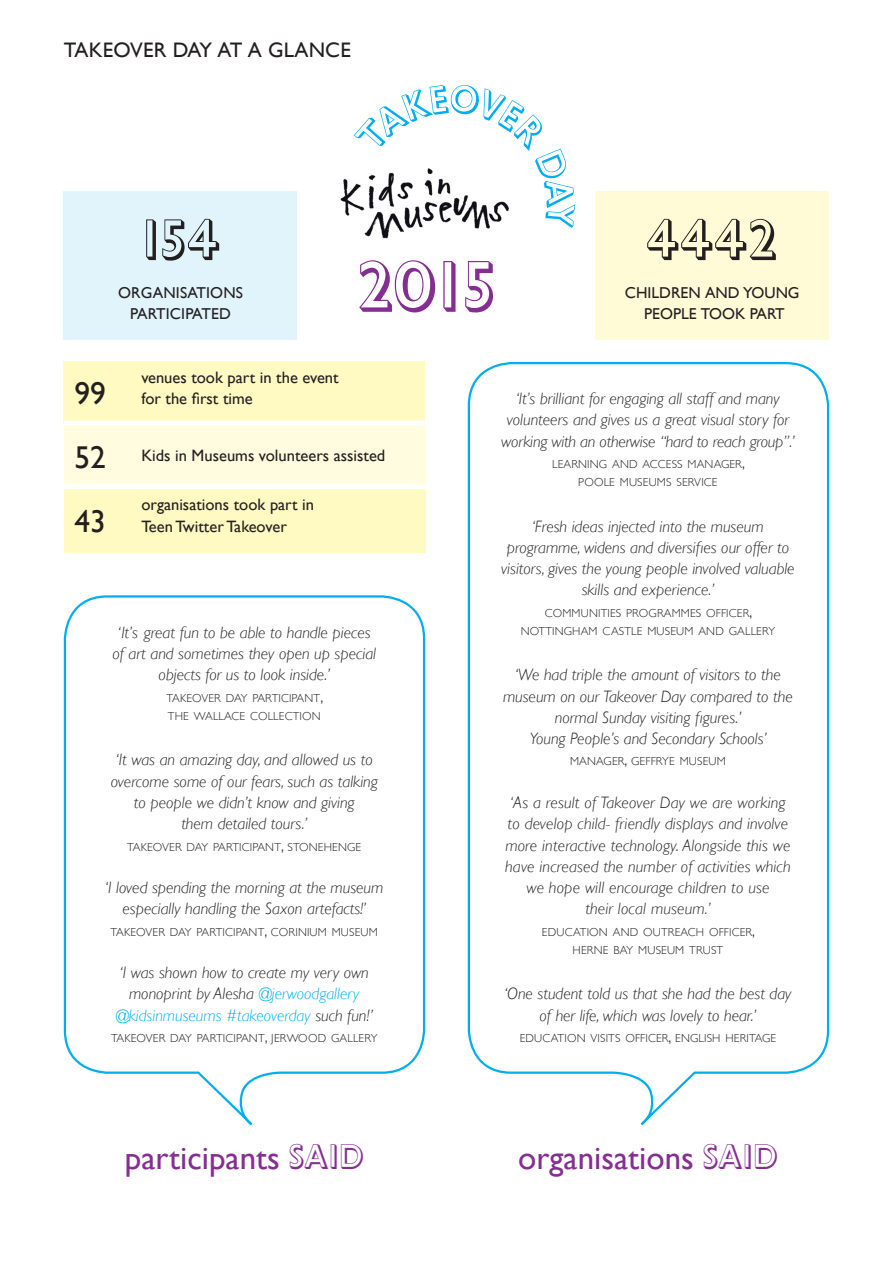
<style>
.page{position:relative;width:893px;height:1263px;background:#fff}
.page>*{position:absolute;margin:0;border:0;box-sizing:border-box;transform-origin:0 0}
.t1{font:67.5px "Gill Sans Std Shadowed";color:#852e92}
.t2{font:54px "Gill Sans Std Shadowed";letter-spacing:.025em;color:#231f20}
.t3{font:33px "Gill Sans";color:#852e92}
.t4{font:31.5px "Gill Sans";color:#231f20}
.t5{font:21px "Gill Sans";letter-spacing:.01em;color:#231f20}
.t6{font:italic 300 16.5px/21.3px "Gill Sans";color:#231f20;text-align:center}
.t7{font:16.5px "Gill Sans";color:#231f20}
.t8{font:italic 300 16.5px "Gill Sans";color:#00aeef}
.t9{font:15.75px "Gill Sans";color:#231f20}
.t10{font:300 11.55px "Gill Sans";letter-spacing:.015em;color:#231f20}
.s1{font-size:16.5px}
.s2{color:#00aeef}
.s3{color:#231f20}
.s4{font-family:"Gill Sans Std Shadowed"}
</style>
<div class="page">
<div style="left:64px;top:489px;width:361px;height:64px;background:#fffac1"></div>
<div style="left:64px;top:425px;width:361px;height:64px;background:#fffce0"></div>
<div style="left:64px;top:191px;width:233px;height:149px;background:#e1f4fc"></div>
<div style="left:595px;top:191px;width:234px;height:149px;background:#fffbd6"></div>
<div style="left:64px;top:361px;width:361px;height:64px;background:#fffac1"></div>
<img style="left:340px;top:178px;width:150px;height:61px">
<svg style="left:354px;top:85px;width:221px;height:143px"></svg>
<hr style="left:64px;top:421px;width:361px;height:4px;background:#fff">
<div style="left:64px;top:484px;width:361px;height:5px;background:#fff"></div>
<svg style="left:467px;top:362px;width:363px;height:764px"></svg>
<svg style="left:63px;top:595px;width:363px;height:531px"></svg>
<p class="t5" style="left:64px;top:38px;width:289px">TAKEOVER DAY AT A GLANCE</p>
<p class="t2" style="left:142px;top:201px;width:79px">154</p>
<p class="t9" style="left:118px;top:283px;width:126px">ORGANISATIONS</p>
<p class="t9" style="left:130px;top:304px;width:102px">PARTICIPATED</p>
<p class="t1" style="left:358px;top:238px;width:139px">2015</p>
<p class="t2" style="left:646px;top:201px;width:133px">4442</p>
<p class="t9" style="left:625px;top:283px;width:176px">CHILDREN AND YOUNG</p>
<p class="t9" style="left:644px;top:304px;width:142px">PEOPLE TOOK PART</p>
<p class="t4" style="left:75px;top:375px;width:33px">99</p>
<p class="t4" style="left:75px;top:439px;width:33px">52</p>
<p class="t4" style="left:75px;top:502px;width:33px">43</p>
<p class="t7" style="left:141px;top:367px;width:199px">venues took part in the event</p>
<p class="t7" style="left:141px;top:389px;width:113px">for the first time</p>
<p class="t7" style="left:141px;top:446px;width:245px">Kids in Museums volunteers assisted</p>
<p class="t7" style="left:141px;top:495px;width:174px">organisations took part in</p>
<p class="t7" style="left:141px;top:516px;width:147px">Teen Twitter Takeover</p>
<p class="t6" style="left:118px;top:622px;width:254px">‘It’s great fun to be able to handle pieces</p>
<p class="t6" style="left:112px;top:643px;width:265px">of art and sometimes they open up special objects for us to look inside.’</p>
<p class="t10" style="left:167px;top:689px;width:158px">TAKEOVER DAY PARTICIPANT<span class="s1">,</span></p>
<p class="t10" style="left:168px;top:707px;width:154px">THE WALLACE COLLECTION</p>
<p class="t6" style="left:111px;top:749px;width:269px">‘It was an amazing day, and allowed us to overcome some of our fears, such as talking</p>
<p class="t6" style="left:134px;top:792px;width:222px">to people we didn’t know and giving</p>
<p class="t6" style="left:181px;top:813px;width:127px">them detailed tours.’</p>
<p class="t10" style="left:127px;top:838px;width:235px">TAKEOVER DAY PARTICIPANT<span class="s1">,</span> STONEHENGE</p>
<p class="t6" style="left:105px;top:877px;width:280px">‘I loved spending the morning at the museum especially handling the Saxon artefacts!’</p>
<p class="t10" style="left:111px;top:923px;width:269px">TAKEOVER DAY PARTICIPANT<span class="s1">,</span> CORINIUM MUSEUM</p>
<p class="t6" style="left:120px;top:962px;width:250px">‘I was shown how to create my very own monoprint by Alesha <span class="s2">@jerwoodgallery</span></p>
<p class="t8" style="left:116px;top:1006px;width:259px">@kidsinmuseums #takeoverday <span class="s3">such fun!’</span></p>
<p class="t10" style="left:111px;top:1029px;width:268px">TAKEOVER DAY PARTICIPANT<span class="s1">,</span> JERWOOD GALLERY</p>
<p class="t6" style="left:501px;top:388px;width:295px">‘It’s brilliant for engaging all staff and many volunteers and gives us a great visual story for working with an otherwise “hard to reach group”.’</p>
<p class="t10" style="left:552px;top:455px;width:194px">LEARNING AND ACCESS MANAGER<span class="s1">,</span></p>
<p class="t10" style="left:578px;top:473px;width:141px">POOLE MUSEUMS SERVICE</p>
<p class="t6" style="left:501px;top:515px;width:295px">‘Fresh ideas injected into the museum programme, widens and diversifies our offer to visitors, gives the young people involved valuable skills and experience.’</p>
<p class="t10" style="left:545px;top:604px;width:209px">COMMUNITIES PROGRAMMES OFFICER<span class="s1">,</span></p>
<p class="t10" style="left:521px;top:622px;width:256px">NOTTINGHAM CASTLE MUSEUM AND GALLERY</p>
<p class="t6" style="left:503px;top:664px;width:291px">‘We had triple the amount of visitors to the museum on our Takeover Day compared to the normal Sunday visiting figures.’</p>
<p class="t6" style="left:529px;top:728px;width:239px">Young People’s and Secondary Schools’</p>
<p class="t10" style="left:570px;top:752px;width:157px">MANAGER<span class="s1">,</span> GEFFRYE MUSEUM</p>
<p class="t6" style="left:505px;top:792px;width:287px">‘As a result of Takeover Day we are working to develop child- friendly displays and involve more interactive technology. Alongside this we have increased the number of activities which we hope will encourage children to use</p>
<p class="t6" style="left:585px;top:898px;width:127px">their local museum.’</p>
<p class="t10" style="left:542px;top:923px;width:215px">EDUCATION AND OUTREACH OFFICER<span class="s1">,</span></p>
<p class="t10" style="left:573px;top:941px;width:152px">HERNE BAY MUSEUM TRUST</p>
<p class="t6" style="left:504px;top:983px;width:289px">‘One student told us that she had the best day of her life, which was lovely to hear.’</p>
<p class="t10" style="left:520px;top:1029px;width:258px">EDUCATION VISITS OFFICER<span class="s1">,</span> ENGLISH HERITAGE</p>
<p class="t3" style="left:125px;top:1139px;width:240px">participants <span class="s4">SAID</span></p>
<p class="t3" style="left:518px;top:1139px;width:261px">organisations <span class="s4">SAID</span></p>
</div>
